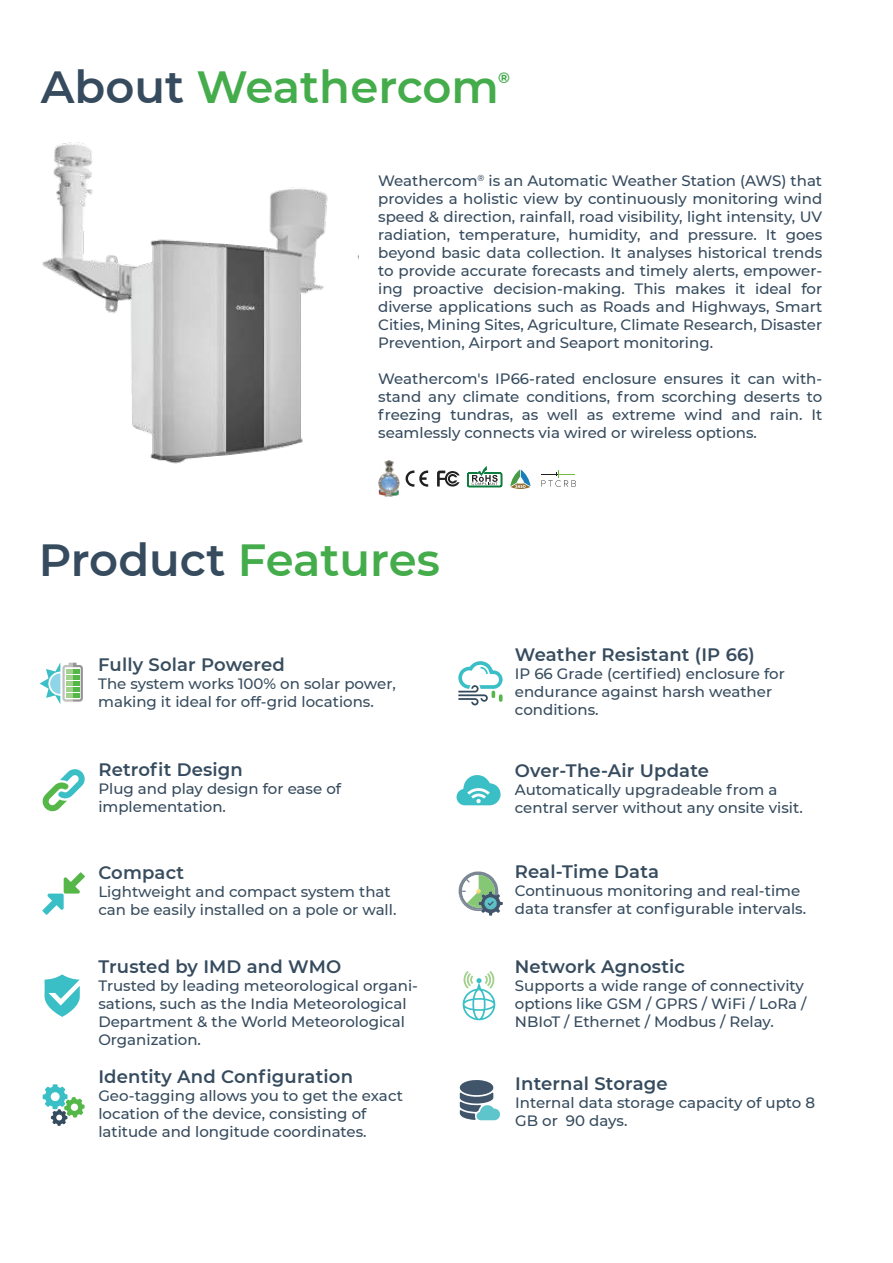
<style>
.page{position:relative;width:893px;height:1263px;background:#fff}
.page>*{position:absolute;margin:0;border:0;box-sizing:border-box;transform-origin:0 0}
.t1{font:600 45px "Montserrat";color:#44ac4b}
.t2{font:600 18px "Montserrat";letter-spacing:.01em;color:#364b5e}
.t3{font:600 18px "Montserrat";letter-spacing:.01em;color:#384d5e}
.t4{font:500 15px/18px "Montserrat";color:#364b5e}
.t5{font:500 15px/18px "Montserrat";color:#384d5e}
.t6{font:700 15px "Montserrat";color:#43a94c}
.s1{color:#364b5e}
</style>
<div class="page">
<svg style="left:40px;top:662px;width:43px;height:42px"></svg>
<svg style="left:458px;top:661px;width:45px;height:44px"></svg>
<svg style="left:462px;top:971px;width:34px;height:49px"></svg>
<svg style="left:456px;top:775px;width:45px;height:30px"></svg>
<svg style="left:42px;top:872px;width:43px;height:43px"></svg>
<svg style="left:42px;top:769px;width:43px;height:42px"></svg>
<svg style="left:44px;top:974px;width:36px;height:43px"></svg>
<svg style="left:43px;top:1084px;width:42px;height:42px"></svg>
<img style="left:42px;top:142px;width:317px;height:322px">
<svg style="left:460px;top:1080px;width:40px;height:40px"></svg>
<svg style="left:406px;top:470px;width:22px;height:17px"></svg>
<svg style="left:437px;top:471px;width:23px;height:16px"></svg>
<svg style="left:467px;top:466px;width:36px;height:22px"></svg>
<svg style="left:510px;top:469px;width:20px;height:20px"></svg>
<svg style="left:541px;top:471px;width:35px;height:16px"></svg>
<img style="left:378px;top:460px;width:21px;height:37px">
<svg style="left:459px;top:871px;width:44px;height:45px"></svg>
<h1 class="t1" style="left:41px;top:68px;width:460px"><span class="s1">About</span> Weathercom</h1>
<p class="t6" style="left:498px;top:71px;width:13px">Æ</p>
<p class="t4" style="left:378px;top:172px;width:446px;text-align:justify">Weathercom<sup>Æ</sup> is an Automatic Weather Station (AWS) that provides a holistic view by continuously monitoring wind speed &amp; direction, rainfall, road visibility, light intensity, UV radiation, temperature, humidity, and pressure. It goes beyond basic data collection. It analyses historical trends to provide accurate forecasts and timely alerts, empower&shy;ing proactive decision-making. This makes it ideal for diverse applications such as Roads and Highways, Smart Cities, Mining Sites, Agriculture, Climate Research, Disaster Prevention, Airport and Seaport monitoring.</p>
<p class="t4" style="left:378px;top:370px;width:446px;text-align:justify">Weathercom's IP66-rated enclosure ensures it can with&shy;stand any climate conditions, from scorching deserts to freezing tundras, as well as extreme wind and rain. It seamlessly connects via wired or wireless options.</p>
<h1 class="t1" style="left:39px;top:542px;width:402px"><span class="s1">Product</span> Features</h1>
<p class="t3" style="left:98px;top:657px;width:188px">Fully Solar Powered</p>
<p class="t5" style="left:98px;top:675px;width:299px">The system works 100% on solar power, making it ideal for off-grid locations.</p>
<p class="t2" style="left:98px;top:757px;width:146px">Retrofit Design</p>
<p class="t4" style="left:98px;top:781px;width:244px">Plug and play design for ease of implementation.</p>
<p class="t3" style="left:98px;top:865px;width:87px">Compact</p>
<p class="t5" style="left:98px;top:883px;width:299px">Lightweight and compact system that can be easily installed on a pole or wall.</p>
<p class="t2" style="left:98px;top:959px;width:244px">Trusted by IMD and WMO</p>
<p class="t4" style="left:98px;top:977px;width:321px">Trusted by leading meteorological organi&shy;sations, such as the India Meteorological Department &amp; the World Meteorological Organization.</p>
<p class="t2" style="left:98px;top:1063px;width:256px">Identity And Configuration</p>
<p class="t4" style="left:98px;top:1087px;width:306px">Geo-tagging allows you to get the exact location of the device, consisting of latitude and longitude coordinates.</p>
<p class="t2" style="left:515px;top:647px;width:241px">Weather Resistant (IP 66)</p>
<p class="t4" style="left:515px;top:664px;width:272px">IP 66 Grade (certified) enclosure for endurance against harsh weather conditions.</p>
<p class="t2" style="left:515px;top:763px;width:196px">Over-The-Air Update</p>
<p class="t4" style="left:515px;top:781px;width:290px">Automatically upgradeable from a central server without any onsite visit.</p>
<p class="t2" style="left:515px;top:864px;width:146px">Real-Time Data</p>
<p class="t4" style="left:515px;top:882px;width:293px">Continuous monitoring and real-time data transfer at configurable intervals.</p>
<p class="t2" style="left:515px;top:959px;width:172px">Network Agnostic</p>
<p class="t4" style="left:515px;top:977px;width:293px">Supports a wide range of connectivity options like GSM / GPRS / WiFi / LoRa /<br>NBIoT / Ethernet / Modbus / Relay.</p>
<p class="t2" style="left:515px;top:1076px;width:154px">Internal Storage</p>
<p class="t4" style="left:515px;top:1095px;width:301px">Internal data storage capacity of upto 8<br>GB or 90 days.</p>
</div>
